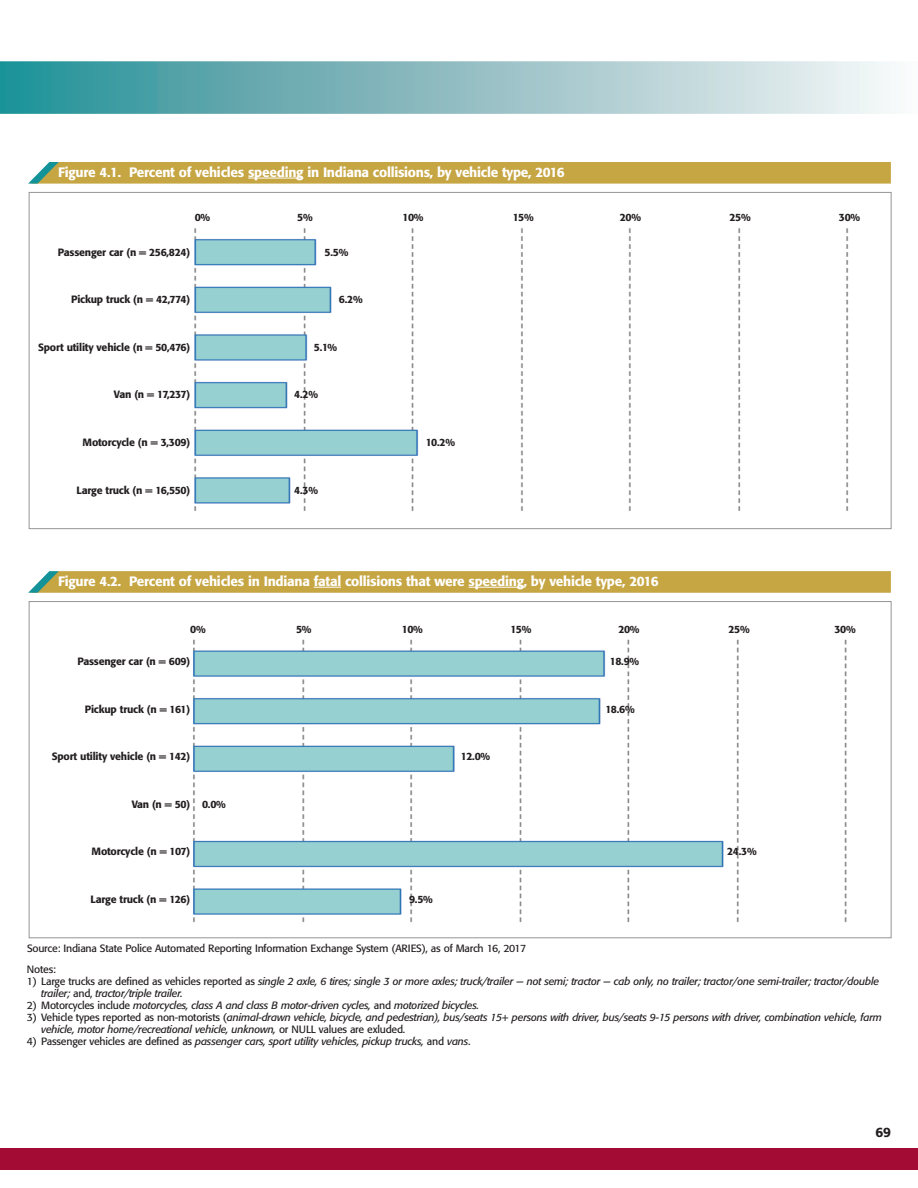
<style>
.page{position:relative;width:918px;height:1188px;background:#fff}
.page>*{position:absolute;margin:0;border:0;box-sizing:border-box;transform-origin:0 0}
.t1{font:500 13.5px "Formata";letter-spacing:-.02em;color:#fff}
.t2{font:500 13.5px "Formata";color:#231f20}
.t3{font:italic 10.5px/12px "Formata";letter-spacing:-.02em;color:#231f20}
.t4{font:500 10.5px "Formata";letter-spacing:-.02em;color:#231f20}
.t5{font:10.5px/21px "Formata";letter-spacing:-.02em;color:#231f20}
.s1{font-style:normal}
</style>
<div class="page">
<div style="left:0;top:61px;width:918px;height:53px;background:linear-gradient(to right,#258d94,#fcf5f7)"></div>
<div style="left:0;top:1148px;width:918px;height:22px;background:#a30a34"></div>
<svg style="left:28px;top:162px;width:863px;height:22px;background:#c5a749"></svg>
<hr style="left:248px;top:178px;width:55px;height:1px;background:#fff">
<img style="left:194px;top:228px;width:655px;height:283px">
<svg style="left:28px;top:571px;width:863px;height:22px;background:#c5a74a"></svg>
<hr style="left:469px;top:587px;width:55px;height:1px;background:#fff">
<img style="left:193px;top:639px;width:654px;height:284px">
<p class="t1" style="left:58px;top:166px;width:508px">Figure 4.1. Percent of vehicles speeding in Indiana collisions, by vehicle type, 2016</p>
<p class="t4" style="left:195px;top:212px;width:17px">0%</p>
<p class="t4" style="left:297px;top:212px;width:17px">5%</p>
<p class="t4" style="left:403px;top:212px;width:23px">10%</p>
<p class="t4" style="left:513px;top:212px;width:23px">15%</p>
<p class="t4" style="left:620px;top:212px;width:23px">20%</p>
<p class="t4" style="left:729px;top:212px;width:23px">25%</p>
<p class="t4" style="left:839px;top:212px;width:23px">30%</p>
<p class="t4" style="left:325px;top:248px;width:25px">5.5%</p>
<p class="t4" style="left:58px;top:248px;width:134px">Passenger car (n = 256,824)</p>
<p class="t4" style="left:71px;top:295px;width:120px">Pickup truck (n = 42,774)</p>
<p class="t4" style="left:38px;top:343px;width:154px">Sport utility vehicle (n = 50,476)</p>
<p class="t4" style="left:114px;top:390px;width:78px">Van (n = 17,237)</p>
<p class="t4" style="left:83px;top:438px;width:109px">Motorcycle (n = 3,309)</p>
<p class="t4" style="left:77px;top:485px;width:115px">Large truck (n = 16,550)</p>
<p class="t4" style="left:339px;top:295px;width:25px">6.2%</p>
<p class="t4" style="left:314px;top:343px;width:25px">5.1%</p>
<p class="t4" style="left:294px;top:390px;width:25px">4.2%</p>
<p class="t4" style="left:426px;top:438px;width:31px">10.2%</p>
<p class="t4" style="left:294px;top:485px;width:25px">4.3%</p>
<p class="t1" style="left:58px;top:575px;width:602px">Figure 4.2. Percent of vehicles in Indiana fatal collisions that were speeding, by vehicle type, 2016</p>
<p class="t4" style="left:190px;top:625px;width:17px">0%</p>
<p class="t4" style="left:296px;top:625px;width:17px">5%</p>
<p class="t4" style="left:402px;top:625px;width:23px">10%</p>
<p class="t4" style="left:510px;top:625px;width:23px">15%</p>
<p class="t4" style="left:618px;top:625px;width:23px">20%</p>
<p class="t4" style="left:729px;top:625px;width:23px">25%</p>
<p class="t4" style="left:834px;top:625px;width:23px">30%</p>
<p class="t4" style="left:610px;top:657px;width:31px">18.9%</p>
<p class="t4" style="left:77px;top:657px;width:114px">Passenger car (n = 609)</p>
<p class="t4" style="left:85px;top:704px;width:107px">Pickup truck (n = 161)</p>
<p class="t4" style="left:52px;top:752px;width:140px">Sport utility vehicle (n = 142)</p>
<p class="t4" style="left:132px;top:799px;width:60px">Van (n = 50)</p>
<p class="t4" style="left:92px;top:847px;width:100px">Motorcycle (n = 107)</p>
<p class="t4" style="left:91px;top:894px;width:101px">Large truck (n = 126)</p>
<p class="t4" style="left:605px;top:704px;width:31px">18.6%</p>
<p class="t4" style="left:461px;top:752px;width:31px">12.0%</p>
<p class="t4" style="left:202px;top:799px;width:25px">0.0%</p>
<p class="t4" style="left:727px;top:847px;width:31px">24.3%</p>
<p class="t4" style="left:409px;top:894px;width:25px">9.5%</p>
<p class="t5" style="left:27px;top:938px;width:501px">Source: Indiana State Police Automated Reporting Information Exchange System (ARIES), as of March 16, 2017<br>Notes:</p>
<p class="t3" style="left:41px;top:976px;width:839px;text-indent:-14px"><span class="s1">1) Large trucks are defined as vehicles reported as</span> single 2 axle, 6 tires; single 3 or more axles; truck/trailer — not semi; tractor — cab only, no trailer; tractor/one semi-trailer; tractor/double trailer; <span class="s1">and,</span> tractor/triple trailer.</p>
<p class="t3" style="left:27px;top:1000px;width:454px"><span class="s1">2) Motorcycles include</span> motorcycles, class A and class B motor-driven cycles, <span class="s1">and</span> motorized bicycles.</p>
<p class="t3" style="left:41px;top:1012px;width:842px;text-indent:-14px"><span class="s1">3) Vehicle types reported as non-motorists (</span>animal-drawn vehicle, bicycle, and pedestrian), bus/seats 15+ persons with driver, bus/seats 9-15 persons with driver, combination vehicle, farm vehicle, motor home/recreational vehicle, unknown, <span class="s1">or NULL values are exluded.</span></p>
<p class="t3" style="left:27px;top:1036px;width:445px"><span class="s1">4) Passenger vehicles are defined as</span> passenger cars, sport utility vehicles, pickup trucks, <span class="s1">and</span> vans<span class="s1">.</span></p>
<p class="t2" style="left:876px;top:1127px;width:17px">69</p>
</div>
